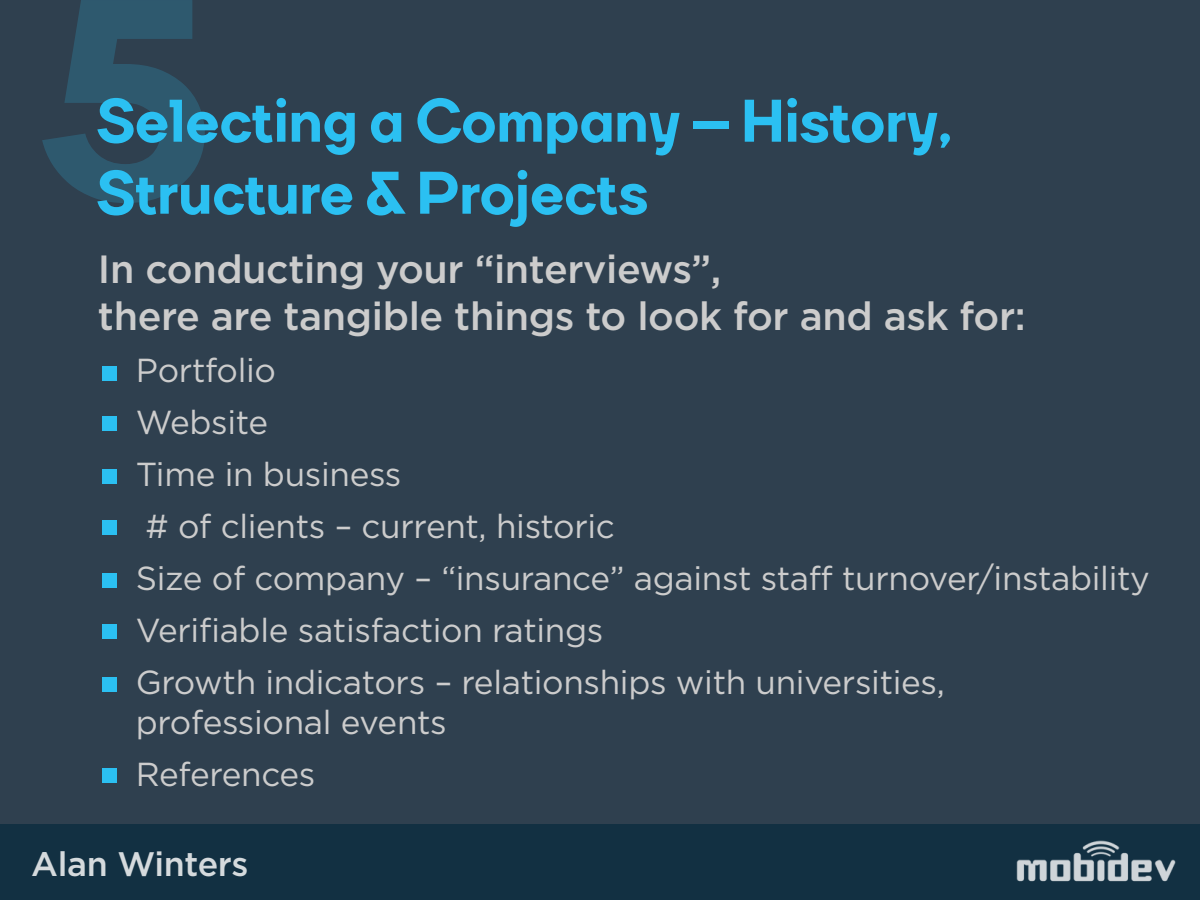
<style>
.page{position:relative;width:1200px;height:900px;background:#2f404f}
.page>*{position:absolute;margin:0;border:0;box-sizing:border-box;transform-origin:0 0}
.t1{font:800 278.2px "TT Firs";color:#2bc0f2}
.t2{font:800 60px/72px "TT Firs";color:#2bc0f2}
.t3{font:500 39.3px/47.2px "Gotham Pro";letter-spacing:-.01em;color:#ccc}
.t4{font:500 34px "Gotham Pro";letter-spacing:-.01em;color:#d5dadd}
.t5{font:33.3px/52px "Gotham Pro";letter-spacing:-.01em;color:#ccc}
</style>
<div class="page">
<div style="left:102px;top:416px;width:16px;height:15px;background:#2bc0f2"></div>
<div style="left:102px;top:366px;width:16px;height:15px;background:#2bc0f2"></div>
<div style="left:102px;top:469px;width:16px;height:15px;background:#2bc0f2"></div>
<div style="left:102px;top:520px;width:16px;height:15px;background:#2bc0f2"></div>
<div style="left:102px;top:573px;width:16px;height:15px;background:#2bc0f2"></div>
<div style="left:102px;top:624px;width:16px;height:15px;background:#2bc0f2"></div>
<div style="left:102px;top:677px;width:16px;height:15px;background:#2bc0f2"></div>
<div style="left:102px;top:768px;width:16px;height:15px;background:#2bc0f2"></div>
<div style="left:0;top:824px;width:1200px;height:76px;background:#123042"></div>
<img style="left:1016px;top:840px;width:160px;height:42px">
<h1 class="t1" style="left:42px;top:-81px;width:170px">5</h1>
<h2 class="t2" style="left:97px;top:85px;width:857px">Selecting a Company – History,<br>Structure &amp; Projects</h2>
<p class="t3" style="left:98px;top:245px;width:929px">In conducting your “interviews”,<br>there are tangible things to look for and ask for:</p>
<p class="t5" style="left:136px;top:345px;width:1016px">Portfolio<br>Website<br>Time in business<br># of clients – current, historic<br>Size of company – “insurance” against staff turnover/instability<br>Verifiable satisfaction ratings<br>Growth indicators – relationships with universities,</p>
<p class="t5" style="left:136px;top:696px;width:313px">professional events<br>References</p>
<p class="t4" style="left:31px;top:845px;width:219px">Alan Winters</p>
</div>
